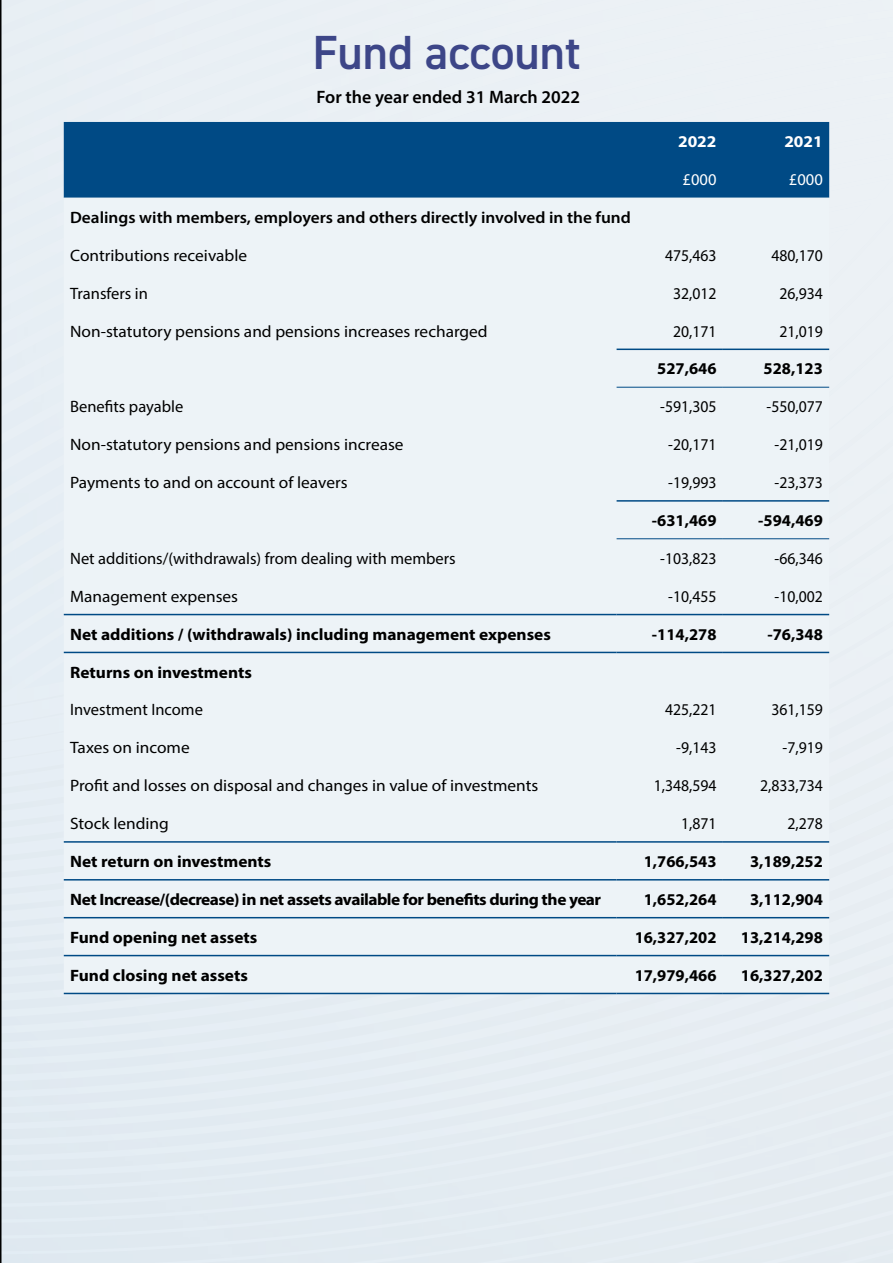
<style>
.page{position:relative;width:893px;height:1263px;background:#e6eef4}
.page>*{position:absolute;margin:0;border:0;box-sizing:border-box;transform-origin:0 0}
.t1{font:600 48px "DIN2014";color:#3d4688}
.Heading_3{font:600 18px "Myriad Pro";color:#000}
.Table_Paragraph{font:16.5px "Myriad Pro";color:#000;scale:1.05 1}
.Table_Paragraph-2{font:16.5px "Myriad Pro";color:#000;scale:.95 1}
.Table_Paragraph-3{font:700 16.5px "Myriad Pro";color:#000;scale:1.05 1}
.Table_Paragraph-4{font:700 16.5px "Myriad Pro";color:#000}
.Table_Paragraph-5{font:16.5px "Myriad Pro";color:#000}
.Table_Paragraph-6{font:700 16.5px "Myriad Pro";letter-spacing:-.03em;color:#000;scale:1.05 1}
.Table_Paragraph-7{font:600 16.5px "Myriad Pro";color:#000;scale:1.05 1}
.Table_Paragraph-8{font:700 16.5px "Myriad Pro";color:#fff;scale:1.05 1}
.Table_Paragraph-9{font:16.5px "Myriad Pro";color:#fff}
</style>
<div class="page">
<div style="left:64px;top:122px;width:765px;height:76px;background:#004a85"></div>
<div style="left:64px;top:198px;width:765px;height:795px;background:#edf3f7"></div>
<hr style="left:617px;top:349px;width:106px;height:1px;background:#004a85">
<hr style="left:723px;top:349px;width:106px;height:1px;background:#004a85">
<hr style="left:617px;top:387px;width:106px;height:1px;background:#004a85">
<hr style="left:723px;top:387px;width:106px;height:1px;background:#004a85">
<hr style="left:617px;top:500px;width:106px;height:2px;background:#004a85">
<hr style="left:723px;top:500px;width:106px;height:2px;background:#004a85">
<hr style="left:617px;top:538px;width:106px;height:1px;background:#004a85">
<hr style="left:723px;top:538px;width:106px;height:1px;background:#004a85">
<hr style="left:64px;top:614px;width:553px;height:1px;background:#004a85">
<hr style="left:617px;top:614px;width:106px;height:1px;background:#004a85">
<hr style="left:723px;top:614px;width:106px;height:1px;background:#004a85">
<hr style="left:64px;top:652px;width:553px;height:1px;background:#004a85">
<hr style="left:617px;top:652px;width:106px;height:1px;background:#004a85">
<hr style="left:723px;top:652px;width:106px;height:1px;background:#004a85">
<hr style="left:64px;top:841px;width:553px;height:2px;background:#004a85">
<hr style="left:617px;top:841px;width:106px;height:2px;background:#004a85">
<hr style="left:723px;top:841px;width:106px;height:2px;background:#004a85">
<hr style="left:64px;top:879px;width:553px;height:1px;background:#004a85">
<hr style="left:617px;top:879px;width:106px;height:1px;background:#004a85">
<hr style="left:723px;top:879px;width:106px;height:1px;background:#004a85">
<hr style="left:64px;top:917px;width:553px;height:1px;background:#004a85">
<hr style="left:617px;top:917px;width:106px;height:1px;background:#004a85">
<hr style="left:723px;top:917px;width:106px;height:1px;background:#004a85">
<hr style="left:64px;top:955px;width:553px;height:1px;background:#004a85">
<hr style="left:617px;top:955px;width:106px;height:1px;background:#004a85">
<hr style="left:723px;top:955px;width:106px;height:1px;background:#004a85">
<hr style="left:64px;top:993px;width:553px;height:1px;background:#004a85">
<hr style="left:617px;top:993px;width:106px;height:1px;background:#004a85">
<hr style="left:723px;top:993px;width:106px;height:1px;background:#004a85">
<p class="t1" style="left:312px;top:21px;width:270px">Fund account</p>
<p class="Heading_3" style="left:317px;top:85px;width:265px">For the year ended 31 March 2022</p>
<p class="Table_Paragraph-8" style="left:678px;top:131px;width:38px">2022</p>
<p class="Table_Paragraph-8" style="left:784px;top:131px;width:38px">2021</p>
<p class="Table_Paragraph-9" style="left:683px;top:169px;width:35px">£000</p>
<p class="Table_Paragraph-9" style="left:789px;top:169px;width:35px">£000</p>
<p class="Table_Paragraph-7" style="left:70px;top:207px;width:536px">Dealings with members, employers and others directly involved in the fund</p>
<p class="Table_Paragraph" style="left:70px;top:245px;width:170px">Contributions receivable</p>
<p class="Table_Paragraph-2" style="left:665px;top:245px;width:56px">475,463</p>
<p class="Table_Paragraph-2" style="left:771px;top:245px;width:56px">480,170</p>
<p class="Table_Paragraph-5" style="left:70px;top:283px;width:79px">Transfers in</p>
<p class="Table_Paragraph-2" style="left:673px;top:283px;width:47px">32,012</p>
<p class="Table_Paragraph-2" style="left:779px;top:283px;width:47px">26,934</p>
<p class="Table_Paragraph" style="left:70px;top:321px;width:399px">Non-statutory pensions and pensions increases recharged</p>
<p class="Table_Paragraph-2" style="left:673px;top:321px;width:47px">20,171</p>
<p class="Table_Paragraph-2" style="left:779px;top:321px;width:47px">21,019</p>
<p class="Table_Paragraph-4" style="left:657px;top:358px;width:61px">527,646</p>
<p class="Table_Paragraph-4" style="left:764px;top:358px;width:61px">528,123</p>
<p class="Table_Paragraph-5" style="left:70px;top:397px;width:115px">Benefits payable</p>
<p class="Table_Paragraph-2" style="left:660px;top:397px;width:61px">-591,305</p>
<p class="Table_Paragraph-2" style="left:766px;top:397px;width:61px">-550,077</p>
<p class="Table_Paragraph" style="left:70px;top:434px;width:319px">Non-statutory pensions and pensions increase</p>
<p class="Table_Paragraph-2" style="left:668px;top:434px;width:52px">-20,171</p>
<p class="Table_Paragraph-2" style="left:774px;top:434px;width:52px">-21,019</p>
<p class="Table_Paragraph" style="left:70px;top:472px;width:266px">Payments to and on account of leavers</p>
<p class="Table_Paragraph-2" style="left:668px;top:472px;width:52px">-19,993</p>
<p class="Table_Paragraph-2" style="left:774px;top:472px;width:52px">-23,373</p>
<p class="Table_Paragraph-4" style="left:652px;top:510px;width:66px">-631,469</p>
<p class="Table_Paragraph-4" style="left:758px;top:510px;width:66px">-594,469</p>
<p class="Table_Paragraph-5" style="left:70px;top:548px;width:387px">Net additions/(withdrawals) from dealing with members</p>
<p class="Table_Paragraph-2" style="left:660px;top:548px;width:61px">-103,823</p>
<p class="Table_Paragraph-2" style="left:774px;top:548px;width:52px">-66,346</p>
<p class="Table_Paragraph" style="left:70px;top:586px;width:162px">Management expenses</p>
<p class="Table_Paragraph-2" style="left:668px;top:586px;width:52px">-10,455</p>
<p class="Table_Paragraph-2" style="left:774px;top:586px;width:52px">-10,002</p>
<p class="Table_Paragraph-3" style="left:70px;top:623px;width:459px">Net additions / (withdrawals) including management expenses</p>
<p class="Table_Paragraph-4" style="left:652px;top:623px;width:66px">-114,278</p>
<p class="Table_Paragraph-4" style="left:767px;top:623px;width:57px">-76,348</p>
<p class="Table_Paragraph-3" style="left:70px;top:661px;width:175px">Returns on investments</p>
<p class="Table_Paragraph-5" style="left:70px;top:700px;width:134px">Investment Income</p>
<p class="Table_Paragraph-2" style="left:665px;top:700px;width:56px">425,221</p>
<p class="Table_Paragraph-2" style="left:771px;top:700px;width:56px">361,159</p>
<p class="Table_Paragraph" style="left:70px;top:738px;width:115px">Taxes on income</p>
<p class="Table_Paragraph-2" style="left:676px;top:738px;width:44px">-9,143</p>
<p class="Table_Paragraph-2" style="left:783px;top:738px;width:44px">-7,919</p>
<p class="Table_Paragraph" style="left:70px;top:775px;width:447px">Profit and losses on disposal and changes in value of investments</p>
<p class="Table_Paragraph-2" style="left:654px;top:775px;width:68px">1,348,594</p>
<p class="Table_Paragraph-2" style="left:760px;top:775px;width:68px">2,833,734</p>
<p class="Table_Paragraph" style="left:70px;top:813px;width:96px">Stock lending</p>
<p class="Table_Paragraph-2" style="left:681px;top:813px;width:39px">1,871</p>
<p class="Table_Paragraph-2" style="left:787px;top:813px;width:39px">2,278</p>
<p class="Table_Paragraph-3" style="left:70px;top:851px;width:193px">Net return on investments</p>
<p class="Table_Paragraph-4" style="left:644px;top:851px;width:74px">1,766,543</p>
<p class="Table_Paragraph-4" style="left:750px;top:851px;width:74px">3,189,252</p>
<p class="Table_Paragraph-6" style="left:70px;top:889px;width:507px">Net Increase/(decrease) in net assets available for benefits during the year</p>
<p class="Table_Paragraph-4" style="left:644px;top:889px;width:74px">1,652,264</p>
<p class="Table_Paragraph-4" style="left:750px;top:889px;width:74px">3,112,904</p>
<p class="Table_Paragraph-3" style="left:70px;top:926px;width:180px">Fund opening net assets</p>
<p class="Table_Paragraph-4" style="left:635px;top:926px;width:83px">16,327,202</p>
<p class="Table_Paragraph-4" style="left:741px;top:926px;width:83px">13,214,298</p>
<p class="Table_Paragraph-3" style="left:70px;top:964px;width:171px">Fund closing net assets</p>
<p class="Table_Paragraph-4" style="left:635px;top:964px;width:83px">17,979,466</p>
<p class="Table_Paragraph-4" style="left:741px;top:964px;width:83px">16,327,202</p>
</div>
